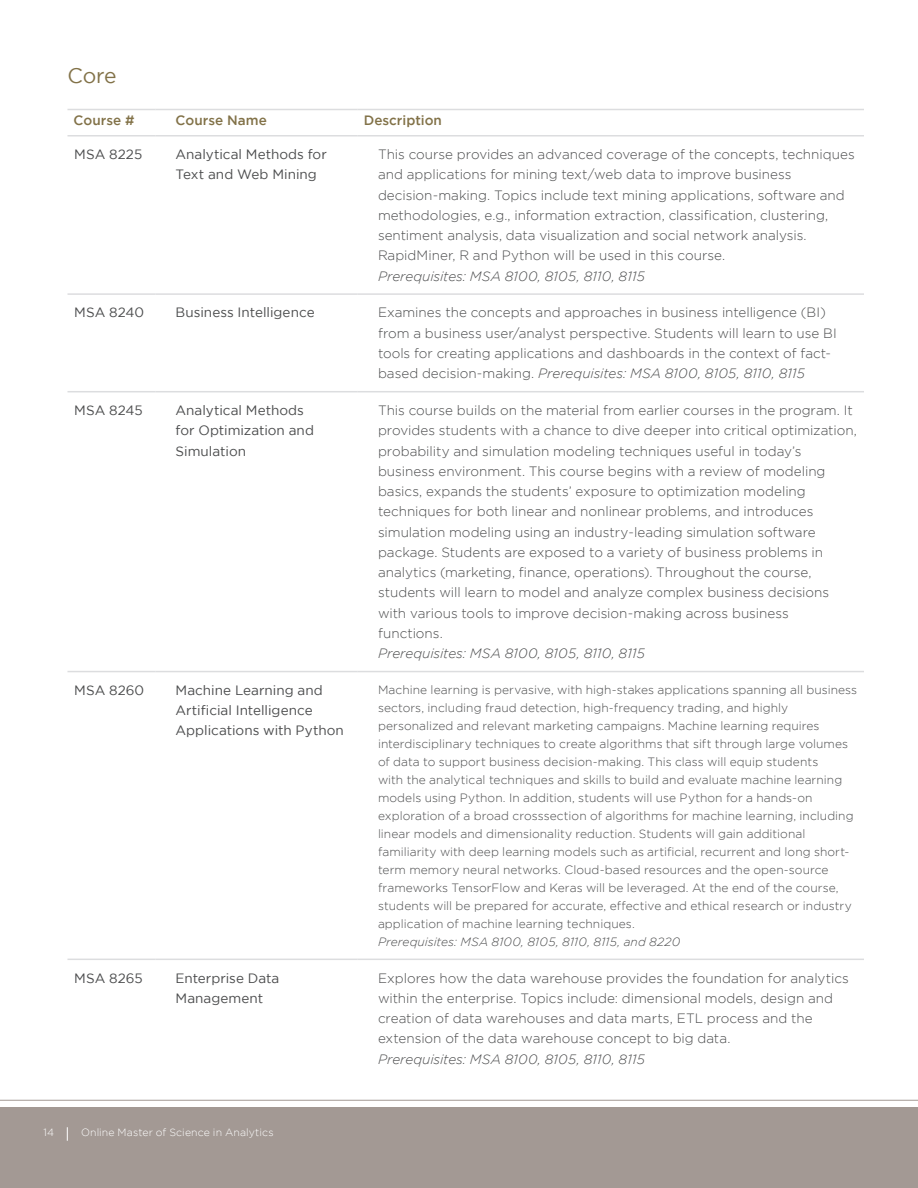
<style>
.page{position:relative;width:918px;height:1188px;background:#fff}
.page>*{position:absolute;margin:0;border:0;box-sizing:border-box;transform-origin:0 0}
.Main_Body{font:21px "Gotham";color:#827248}
.Main_Body-2{font:300 13.5px/20.2px "Gotham";color:#4b4c4d}
.Main_Body-3{font:13.5px/20.2px "Gotham";color:#4b4c4d}
.Main_Body-4{font:italic 300 13.5px "Gotham";letter-spacing:.01em;color:#4b4c4d}
.Main_Body-5{font:500 13.5px "Gotham";color:#827248}
.Main_Body-6{font:300 12px/18px "Gotham";letter-spacing:.005em;color:#4b4c4d}
.Main_Body-7{font:italic 300 12px "Gotham";letter-spacing:.015em;color:#4b4c4d}
.t1{font:300 10.5px "Gotham";letter-spacing:.01em;color:#fff}
.s1{font-style:italic}
</style>
<div class="page">
<div style="left:0;top:1107px;width:918px;height:81px;background:#a39994"></div>
<svg style="left:67px;top:1127px;width:1px;height:14px"></svg>
<hr style="left:0;top:1100px;width:918px;height:1px;background:#a39994">
<hr style="left:68px;top:109px;width:87px;height:1px;background:#dcdddf">
<hr style="left:155px;top:109px;width:203px;height:1px;background:#dcdddf">
<hr style="left:358px;top:109px;width:506px;height:1px;background:#dcdddf">
<hr style="left:68px;top:671px;width:87px;height:1px;background:#dcdddf">
<hr style="left:155px;top:671px;width:203px;height:1px;background:#dcdddf">
<hr style="left:358px;top:671px;width:506px;height:1px;background:#dcdddf">
<hr style="left:68px;top:135px;width:87px;height:1px;background:#dcdddf">
<hr style="left:155px;top:135px;width:203px;height:1px;background:#dcdddf">
<hr style="left:358px;top:135px;width:506px;height:1px;background:#dcdddf">
<hr style="left:68px;top:293px;width:87px;height:2px;background:#dcdddf">
<hr style="left:155px;top:293px;width:203px;height:2px;background:#dcdddf">
<hr style="left:358px;top:293px;width:506px;height:2px;background:#dcdddf">
<hr style="left:68px;top:391px;width:87px;height:1px;background:#dcdddf">
<hr style="left:155px;top:391px;width:203px;height:1px;background:#dcdddf">
<hr style="left:358px;top:391px;width:506px;height:1px;background:#dcdddf">
<hr style="left:68px;top:959px;width:87px;height:1px;background:#dcdddf">
<hr style="left:155px;top:959px;width:203px;height:1px;background:#dcdddf">
<hr style="left:358px;top:959px;width:506px;height:1px;background:#dcdddf">
<p class="Main_Body" style="left:68px;top:64px;width:50px">Core</p>
<p class="Main_Body-5" style="left:74px;top:113px;width:63px">Course #</p>
<p class="Main_Body-5" style="left:176px;top:113px;width:93px">Course Name</p>
<p class="Main_Body-5" style="left:364px;top:113px;width:80px">Description</p>
<p class="Main_Body-3" style="left:74px;top:144px;width:70px">MSA 8225</p>
<p class="Main_Body-3" style="left:176px;top:144px;width:153px">Analytical Methods for<br>Text and Web Mining</p>
<p class="Main_Body-2" style="left:378px;top:144px;width:478px">This course provides an advanced coverage of the concepts, techniques and applications for mining text/web data to improve business decision-making. Topics include text mining applications, software and methodologies, e.g., information extraction, classification, clustering, sentiment analysis, data visualization and social network analysis.<br>RapidMiner, R and Python will be used in this course.</p>
<p class="Main_Body-4" style="left:378px;top:268px;width:268px">Prerequisites: MSA 8100, 8105, 8110, 8115</p>
<p class="Main_Body-3" style="left:74px;top:302px;width:72px">MSA 8240</p>
<p class="Main_Body-3" style="left:176px;top:302px;width:141px">Business Intelligence</p>
<p class="Main_Body-2" style="left:378px;top:302px;width:460px">Examines the concepts and approaches in business intelligence (BI) from a business user/analyst perspective. Students will learn to use BI tools for creating applications and dashboards in the context of fact&shy;based decision-making. <span class="s1">Prerequisites: MSA 8100, 8105, 8110, 8115</span></p>
<p class="Main_Body-3" style="left:74px;top:400px;width:70px">MSA 8245</p>
<p class="Main_Body-3" style="left:176px;top:400px;width:130px">Analytical Methods</p>
<p class="Main_Body-3" style="left:176px;top:420px;width:140px">for Optimization and</p>
<p class="Main_Body-3" style="left:176px;top:440px;width:72px">Simulation</p>
<p class="Main_Body-2" style="left:378px;top:400px;width:476px">This course builds on the material from earlier courses in the program. It</p>
<p class="Main_Body-2" style="left:378px;top:420px;width:481px">provides students with a chance to dive deeper into critical optimization,</p>
<p class="Main_Body-2" style="left:378px;top:441px;width:453px">probability and simulation modeling techniques useful in today’s business environment. This course begins with a review of modeling basics, expands the students’ exposure to optimization modeling techniques for both linear and nonlinear problems, and introduces simulation modeling using an industry-leading simulation software package. Students are exposed to a variety of business problems in analytics (marketing, finance, operations). Throughout the course, students will learn to model and analyze complex business decisions with various tools to improve decision-making across business</p>
<p class="Main_Body-2" style="left:378px;top:623px;width:66px">functions.</p>
<p class="Main_Body-4" style="left:378px;top:646px;width:268px">Prerequisites: MSA 8100, 8105, 8110, 8115</p>
<p class="Main_Body-3" style="left:74px;top:680px;width:72px">MSA 8260</p>
<p class="Main_Body-3" style="left:176px;top:680px;width:149px">Machine Learning and</p>
<p class="Main_Body-3" style="left:176px;top:700px;width:139px">Artificial Intelligence</p>
<p class="Main_Body-3" style="left:176px;top:720px;width:170px">Applications with Python</p>
<p class="Main_Body-6" style="left:378px;top:680px;width:481px">Machine learning is pervasive, with high-stakes applications spanning all business</p>
<p class="Main_Body-6" style="left:378px;top:698px;width:477px">sectors, including fraud detection, high-frequency trading, and highly personalized and relevant marketing campaigns. Machine learning requires interdisciplinary techniques to create algorithms that sift through large volumes of data to support business decision-making. This class will equip students<br>with the analytical techniques and skills to build and evaluate machine learning models using Python. In addition, students will use Python for a hands-on exploration of a broad crosssection of algorithms for machine learning, including linear models and dimensionality reduction. Students will gain additional familiarity with deep learning models such as artificial, recurrent and long short&shy;term memory neural networks. Cloud-based resources and the open-source frameworks TensorFlow and Keras will be leveraged. At the end of the course, students will be prepared for accurate, effective and ethical research or industry application of machine learning techniques.</p>
<p class="Main_Body-7" style="left:378px;top:935px;width:304px">Prerequisites: MSA 8100, 8105, 8110, 8115, and 8220</p>
<p class="Main_Body-3" style="left:74px;top:968px;width:70px">MSA 8265</p>
<p class="Main_Body-3" style="left:176px;top:968px;width:105px">Enterprise Data<br>Management</p>
<p class="Main_Body-2" style="left:378px;top:968px;width:472px">Explores how the data warehouse provides the foundation for analytics</p>
<p class="Main_Body-2" style="left:378px;top:988px;width:457px">within the enterprise. Topics include: dimensional models, design and</p>
<p class="Main_Body-2" style="left:378px;top:1008px;width:436px">creation of data warehouses and data marts, ETL process and the extension of the data warehouse concept to big data.</p>
<p class="Main_Body-4" style="left:378px;top:1052px;width:268px">Prerequisites: MSA 8100, 8105, 8110, 8115</p>
<p class="t1" style="left:43px;top:1127px;width:12px">14</p>
<p class="t1" style="left:81px;top:1127px;width:194px">Online Master of Science in Analytics</p>
</div>
